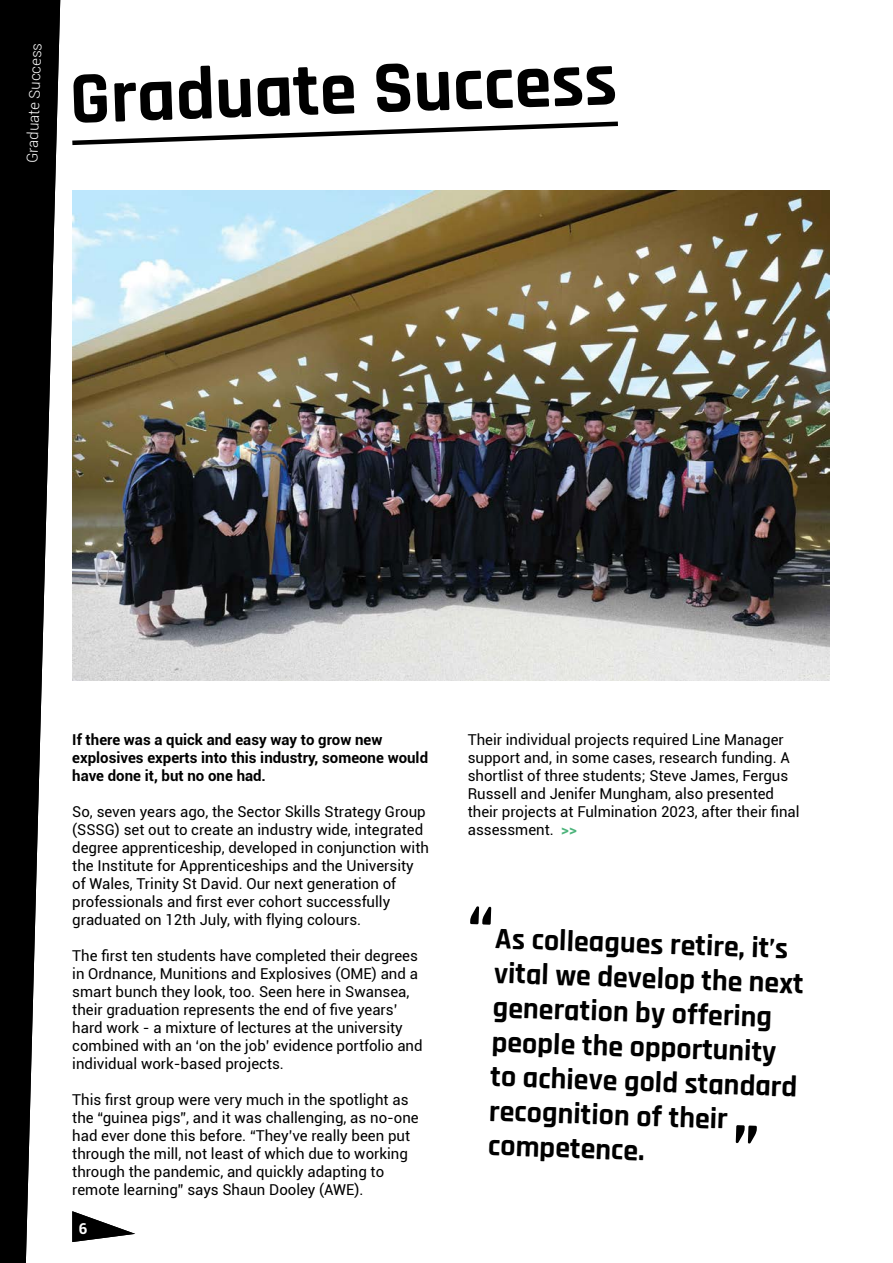
<style>
.page{position:relative;width:893px;height:1263px;background:#fff}
.page>*{position:absolute;margin:0;border:0;box-sizing:border-box;transform-origin:0 0}
.t1{font:700 75px "Rajdhani";color:#000}
.t2{font:700 30px/34.5px "Rajdhani";color:#000}
.t3{font:15px/18px "Roboto";color:#000}
.t4{font:700 15px/18px "Roboto";color:#000}
.t5{font:300 15px "Roboto";color:#fff}
.t6{font:700 15px "Roboto";color:#fff}
.s1{font-weight:700;color:#4bb37a}
</style>
<div class="page">
<svg style="left:72px;top:121px;width:546px;height:25px"></svg>
<svg style="left:0;top:0;width:60px;height:1263px;fill:#000"></svg>
<svg style="left:72px;top:1211px;width:63px;height:31px"></svg>
<img style="left:72px;top:190px;width:757px;height:490px">
<p class="t5" style="left:22px;top:163px;width:122px;rotate:-88deg">Graduate Success</p>
<p class="t5" style="left:22px;top:157px;width:117px;rotate:-88deg">P ge Title To Add</p>
<h1 class="t1" style="left:68px;top:53px;width:549px;rotate:-2deg">Graduate Success</h1>
<p class="t4" style="left:72px;top:730px;width:357px">If there was a quick and easy way to grow new explosives experts into this industry, someone would have done it, but no one had.</p>
<p class="t3" style="left:72px;top:802px;width:358px">So, seven years ago, the Sector Skills Strategy Group (SSSG) set out to create an industry wide, integrated degree apprenticeship, developed in conjunction with the Institute for Apprenticeships and the University of Wales, Trinity St David. Our next generation of professionals and first ever cohort successfully graduated on 12th July, with flying colours.</p>
<p class="t3" style="left:72px;top:946px;width:352px">The first ten students have completed their degrees in Ordnance, Munitions and Explosives (OME) and a smart bunch they look, too. Seen here in Swansea, their graduation represents the end of five years’ hard work - a mixture of lectures at the university combined with an ‘on the job’ evidence portfolio and individual work-based projects.</p>
<p class="t3" style="left:72px;top:1090px;width:348px">This first group were very much in the spotlight as the “guinea pigs”, and it was challenging, as no-one had ever done this before. “They’ve really been put through the mill, not least of which due to working through the pandemic, and quickly adapting to remote learning” says Shaun Dooley (AWE).</p>
<p class="t6" style="left:79px;top:1218px;width:10px">6</p>
<p class="t3" style="left:468px;top:730px;width:333px">Their individual projects required Line Manager support and, in some cases, research funding. A shortlist of three students; Steve James, Fergus Russell and Jenifer Mungham, also presented their projects at Fulmination 2023, after their final assessment. <span class="s1">&gt;&gt;</span></p>
<h2 class="t2" style="left:496px;top:922px;width:311px;rotate:2deg">As colleagues retire, it’s vital we develop the next generation by offering people the opportunity to achieve gold standard recognition of their competence.</h2>
</div>
